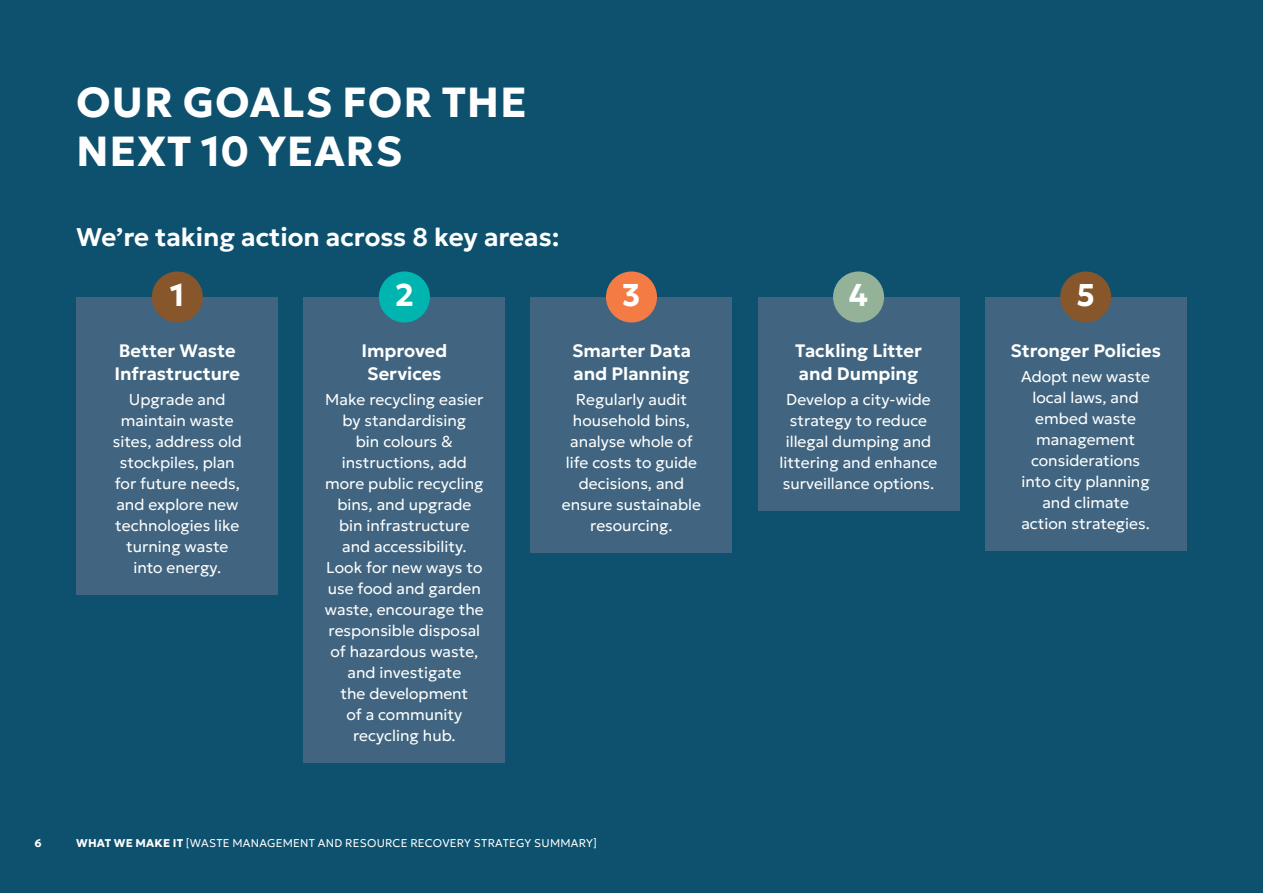
<style>
.page{position:relative;width:1263px;height:893px;background:#0e516e}
.page>*{position:absolute;margin:0;border:0;box-sizing:border-box;transform-origin:0 0}
.t1{font:700 42px/48px "Geologica";letter-spacing:.02em;color:#fff}
.t2{font:700 31.5px "Geologica";color:#fff}
.t3{font:600 25.5px "Geologica";color:#fff}
.t4{font:600 18px/22.5px "Geologica";color:#fff}
.t5{font:300 15.75px/21px "Geologica";color:#fff;text-align:center}
.t6{font:300 11.25px "Geologica";letter-spacing:.02em;color:#fff}
.t7{font:700 11.25px "Geologica";color:#fff}
.s1{font-weight:700}
</style>
<div class="page">
<div style="left:77px;top:297px;width:201px;height:297px;background:#416580"></div>
<div style="left:304px;top:297px;width:201px;height:465px;background:#416580"></div>
<div style="left:531px;top:297px;width:201px;height:255px;background:#416580"></div>
<div style="left:758px;top:297px;width:201px;height:213px;background:#416580"></div>
<div style="left:985px;top:297px;width:201px;height:254px;background:#416580"></div>
<div style="left:152px;top:271px;width:51px;height:52px;background:#88562b;border-radius:50%"></div>
<div style="left:379px;top:271px;width:51px;height:52px;background:#00b5af;border-radius:50%"></div>
<div style="left:606px;top:271px;width:51px;height:52px;background:#f47b44;border-radius:50%"></div>
<div style="left:833px;top:271px;width:51px;height:52px;background:#93b298;border-radius:50%"></div>
<div style="left:1060px;top:271px;width:51px;height:52px;background:#88562b;border-radius:50%"></div>
<h1 class="t1" style="left:76px;top:76px;width:452px">OUR GOALS FOR THE<br>NEXT 10 YEARS</h1>
<h2 class="t3" style="left:76px;top:214px;width:485px">We’re taking action across 8 key areas:</h2>
<h1 class="t2" style="left:170px;top:267px;width:16px">1</h1>
<h1 class="t2" style="left:395px;top:267px;width:20px">2</h1>
<h1 class="t2" style="left:622px;top:267px;width:20px">3</h1>
<h1 class="t2" style="left:849px;top:267px;width:20px">4</h1>
<h1 class="t2" style="left:1076px;top:267px;width:20px">5</h1>
<h3 class="t4" style="left:114px;top:338px;width:127px">Better Waste<br>Infrastructure</h3>
<p class="t5" style="left:113px;top:388px;width:131px">Upgrade and maintain waste sites, address old stockpiles, plan for future needs, and explore new technologies like turning waste into energy.</p>
<h3 class="t4" style="left:361px;top:338px;width:87px;text-align:center">Improved<br>Services</h3>
<p class="t5" style="left:325px;top:388px;width:160px">Make recycling easier by standardising<br>bin colours &amp; instructions, add more public recycling bins, and upgrade bin infrastructure and accessibility.<br>Look for new ways to use food and garden waste, encourage the responsible disposal of hazardous waste, and investigate<br>the development<br>of a community recycling hub.</p>
<h3 class="t4" style="left:572px;top:338px;width:120px">Smarter Data and Planning</h3>
<p class="t5" style="left:562px;top:388px;width:141px">Regularly audit household bins, analyse whole of life costs to guide decisions, and ensure sustainable resourcing.</p>
<p class="t7" style="left:35px;top:833px;width:9px">6</p>
<p class="t6" style="left:76px;top:834px;width:522px"><span class="s1">WHAT WE MAKE IT</span> [WASTE MANAGEMENT AND RESOURCE RECOVERY STRATEGY SUMMARY]</p>
<h3 class="t4" style="left:795px;top:338px;width:128px">Tackling Litter and Dumping</h3>
<p class="t5" style="left:780px;top:388px;width:159px">Develop a city-wide strategy to reduce illegal dumping and littering and enhance surveillance options.</p>
<h3 class="t4" style="left:1010px;top:338px;width:152px">Stronger Policies</h3>
<p class="t5" style="left:1021px;top:365px;width:131px">Adopt new waste local laws, and embed waste management considerations into city planning and climate action strategies.</p>
</div>
